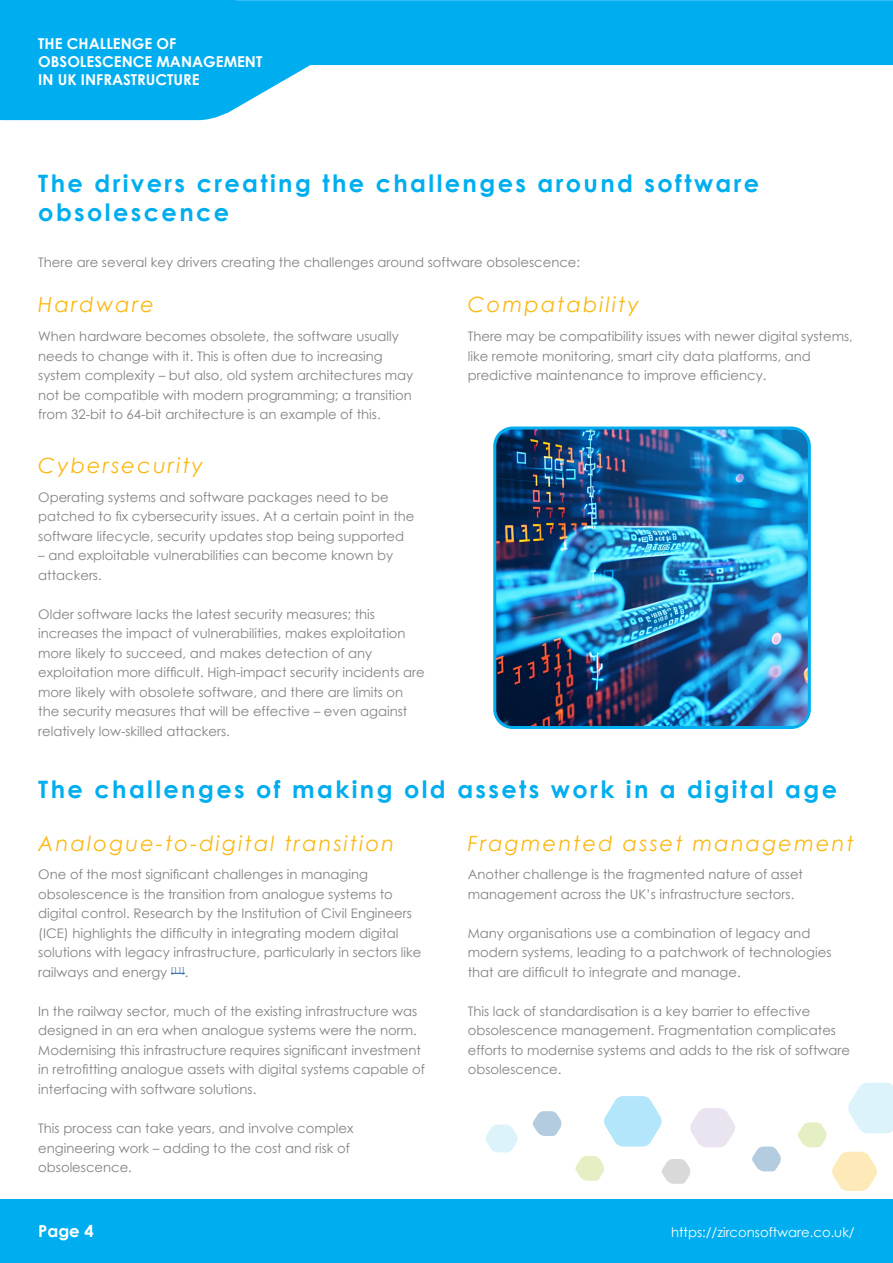
<style>
.page{position:relative;width:893px;height:1263px;background:#fff}
.page>*{position:absolute;margin:0;border:0;box-sizing:border-box;transform-origin:0 0}
.t1{font:700 24px/28.8px "Century Gothic";letter-spacing:.1em;color:#00aeef}
.t2{font:italic 21px "Century Gothic";letter-spacing:.1em;color:#fcb814}
.t3{font:700 16.5px "Century Gothic";color:#fff}
.t4{font:700 15px "Century Gothic";color:#fff}
.Paragraph_Style_1{font:13.2px/19.5px "Century Gothic";color:#808285}
.t5{font:13.2px "Century Gothic";color:#fff}
</style>
<div class="page">
<svg style="left:0;top:0;width:893px;height:120px;fill:#00aeef"></svg>
<div style="left:0;top:1199px;width:893px;height:64px;background:#00aeef"></div>
<svg style="left:171px;top:973px;width:14px;height:1px"></svg>
<svg style="left:604px;top:1096px;width:58px;height:51px"></svg>
<svg style="left:661px;top:1159px;width:29px;height:25px"></svg>
<svg style="left:798px;top:1083px;width:95px;height:108px"></svg>
<svg style="left:752px;top:1146px;width:29px;height:26px"></svg>
<svg style="left:690px;top:1108px;width:45px;height:39px"></svg>
<svg style="left:575px;top:1156px;width:29px;height:25px"></svg>
<svg style="left:486px;top:1124px;width:32px;height:29px"></svg>
<svg style="left:532px;top:1111px;width:30px;height:25px"></svg>
<img style="left:497px;top:430px;width:310px;height:295px">
<div style="left:493px;top:426px;width:318px;height:303px;border:3px solid #00aeef;border-radius:18px"></div>
<p class="t4" style="left:38px;top:32px;width:140px">THE CHALLENGE OF</p>
<p class="t4" style="left:38px;top:50px;width:226px">OBSOLESCENCE MANAGEMENT</p>
<p class="t4" style="left:38px;top:68px;width:163px">IN UK INFRASTRUCTURE</p>
<p class="t1" style="left:38px;top:168px;width:722px">The drivers creating the challenges around software obsolescence</p>
<p class="Paragraph_Style_1" style="left:38px;top:252px;width:543px">There are several key drivers creating the challenges around software obsolescence:</p>
<p class="t2" style="left:38px;top:290px;width:117px">Hardware</p>
<p class="Paragraph_Style_1" style="left:38px;top:326px;width:377px">When hardware becomes obsolete, the software usually needs to change with it. This is often due to increasing system complexity – but also, old system architectures may not be compatible with modern programming; a transition from 32-bit to 64-bit architecture is an example of this.</p>
<p class="t2" style="left:38px;top:451px;width:166px">Cybersecurity</p>
<p class="Paragraph_Style_1" style="left:38px;top:487px;width:378px">Operating systems and software packages need to be patched to fix cybersecurity issues. At a certain point in the software lifecycle, security updates stop being supported</p>
<p class="Paragraph_Style_1" style="left:38px;top:545px;width:356px">– and exploitable vulnerabilities can become known by attackers.</p>
<p class="Paragraph_Style_1" style="left:38px;top:604px;width:388px">Older software lacks the latest security measures; this increases the impact of vulnerabilities, makes exploitation more likely to succeed, and makes detection of any exploitation more difficult. High-impact security incidents are more likely with obsolete software, and there are limits on the security measures that will be effective – even against relatively low-skilled attackers.</p>
<p class="t2" style="left:468px;top:290px;width:173px">Compatability</p>
<p class="Paragraph_Style_1" style="left:468px;top:326px;width:387px">There may be compatibility issues with newer digital systems, like remote monitoring, smart city data platforms, and predictive maintenance to improve efficiency.</p>
<p class="t1" style="left:38px;top:774px;width:800px">The challenges of making old assets work in a digital age</p>
<p class="t2" style="left:38px;top:828px;width:358px">Analogue-to-digital transition</p>
<p class="t2" style="left:468px;top:828px;width:388px">Fragmented asset management</p>
<p class="Paragraph_Style_1" style="left:38px;top:865px;width:385px">One of the most significant challenges in managing obsolescence is the transition from analogue systems to digital control. Research by the Institution of Civil Engineers (ICE) highlights the difficulty in integrating modern digital solutions with legacy infrastructure, particularly in sectors like railways and energy <sup>[11]</sup>.</p>
<p class="Paragraph_Style_1" style="left:38px;top:1001px;width:388px">In the railway sector, much of the existing infrastructure was designed in an era when analogue systems were the norm.<br>Modernising this infrastructure requires significant investment in retrofitting analogue assets with digital systems capable of interfacing with software solutions.</p>
<p class="Paragraph_Style_1" style="left:38px;top:1118px;width:317px">This process can take years, and involve complex engineering work – adding to the cost and risk of obsolescence.</p>
<p class="Paragraph_Style_1" style="left:468px;top:865px;width:337px">Another challenge is the fragmented nature of asset management across the UK’s infrastructure sectors.</p>
<p class="Paragraph_Style_1" style="left:468px;top:923px;width:365px">Many organisations use a combination of legacy and modern systems, leading to a patchwork of technologies that are difficult to integrate and manage.</p>
<p class="Paragraph_Style_1" style="left:468px;top:1001px;width:384px">This lack of standardisation is a key barrier to effective obsolescence management. Fragmentation complicates efforts to modernise systems and adds to the risk of software obsolescence.</p>
<p class="t3" style="left:38px;top:1218px;width:57px">Page 4</p>
<p class="t5" style="left:671px;top:1222px;width:185px">https://zirconsoftware.co.uk/</p>
</div>
